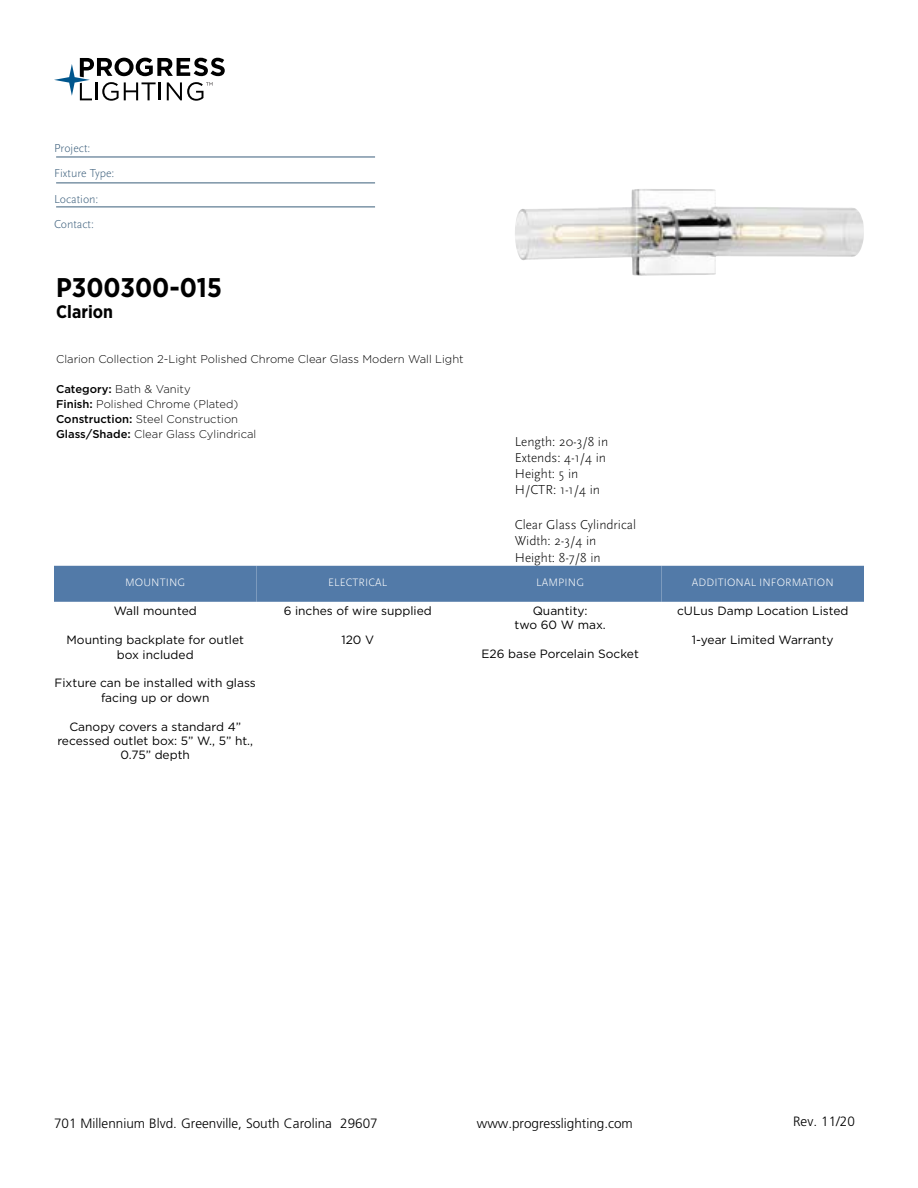
<style>
.page{position:relative;width:918px;height:1188px;background:#fff}
.page>*{position:absolute;margin:0;border:0;box-sizing:border-box;transform-origin:0 0}
.t1{font:700 27px "Gotham Narrow";color:#000}
.t2{font:700 18px "Gotham Narrow";color:#000}
.t3{font:300 13.5px/16.2px "Scala Sans Pro";color:#000}
.t4{font:300 13.5px "Frutiger LT Std";color:#000}
.t5{font:12px/14.4px "Gotham";color:#000;text-align:center}
.t6{font:300 12px/25.5px "Scala Sans Pro";color:#3b5e7b}
.t7{font:300 11.25px/15px "Gotham";color:#000}
.t8{font:300 11.25px "Scala Sans Pro";letter-spacing:.01em;color:#fff}
.s1{font-weight:500}
</style>
<div class="page">
<svg style="left:54px;top:58px;width:171px;height:43px"></svg>
<hr style="left:56px;top:157px;width:319px;height:1px;background:#3b5e7b">
<hr style="left:56px;top:183px;width:319px;height:1px;background:#3b5e7b">
<hr style="left:56px;top:207px;width:319px;height:1px;background:#3b5e7b">
<img style="left:515px;top:189px;width:349px;height:87px">
<div style="left:54px;top:566px;width:202px;height:36px;background:#527aa8"></div>
<div style="left:256px;top:566px;width:203px;height:36px;background:#527aa8"></div>
<div style="left:459px;top:566px;width:203px;height:36px;background:#527aa8"></div>
<div style="left:662px;top:566px;width:202px;height:36px;background:#527aa8"></div>
<p class="t6" style="left:54px;top:135px;width:62px">Project:<br>Fixture Type:<br>Location:<br>Contact:</p>
<h1 class="t1" style="left:56px;top:271px;width:167px">P300300-015</h1>
<h2 class="t2" style="left:56px;top:301px;width:58px">Clarion</h2>
<p class="t7" style="left:56px;top:352px;width:409px">Clarion Collection 2-Light Polished Chrome Clear Glass Modern Wall Light</p>
<p class="t7" style="left:56px;top:382px;width:202px"><span class="s1">Category:</span> Bath &amp; Vanity<br><span class="s1">Finish:</span> Polished Chrome (Plated)<br><span class="s1">Construction:</span> Steel Construction <span class="s1">Glass/Shade:</span> Clear Glass Cylindrical</p>
<p class="t8" style="left:125px;top:576px;width:62px">MOUNTING</p>
<p class="t5" style="left:114px;top:604px;width:84px">Wall mounted</p>
<p class="t5" style="left:67px;top:633px;width:179px">Mounting backplate for outlet box included</p>
<p class="t5" style="left:55px;top:676px;width:203px">Fixture can be installed with glass facing up or down</p>
<p class="t5" style="left:57px;top:719px;width:197px">Canopy covers a standard 4” recessed outlet box: 5” W., 5” ht.,<br>0.75” depth</p>
<p class="t8" style="left:328px;top:576px;width:61px">ELECTRICAL</p>
<p class="t5" style="left:284px;top:603px;width:150px">6 inches of wire supplied</p>
<p class="t5" style="left:341px;top:632px;width:34px">120 V</p>
<p class="t3" style="left:515px;top:433px;width:95px">Length: 20-3/8 in<br>Extends: 4-1/4 in<br>Height: 5 in<br>H/CTR: 1-1/4 in</p>
<p class="t3" style="left:515px;top:517px;width:123px">Clear Glass Cylindrical<br>Width: 2-3/4 in<br>Height: 8-7/8 in</p>
<p class="t8" style="left:536px;top:576px;width:49px">LAMPING</p>
<p class="t5" style="left:515px;top:603px;width:93px">Quantity:<br>two 60 W max.</p>
<p class="t5" style="left:482px;top:646px;width:159px">E26 base Porcelain Socket</p>
<p class="t8" style="left:692px;top:576px;width:143px">ADDITIONAL INFORMATION</p>
<p class="t5" style="left:677px;top:604px;width:173px">cULus Damp Location Listed</p>
<p class="t5" style="left:692px;top:633px;width:143px">1-year Limited Warranty</p>
<p class="t4" style="left:54px;top:1115px;width:325px">701 Millennium Blvd. Greenville, South Carolina 29607</p>
<p class="t4" style="left:477px;top:1115px;width:158px">www.progresslighting.com</p>
<p class="t4" style="left:793px;top:1114px;width:63px">Rev. 11/20</p>
</div>
